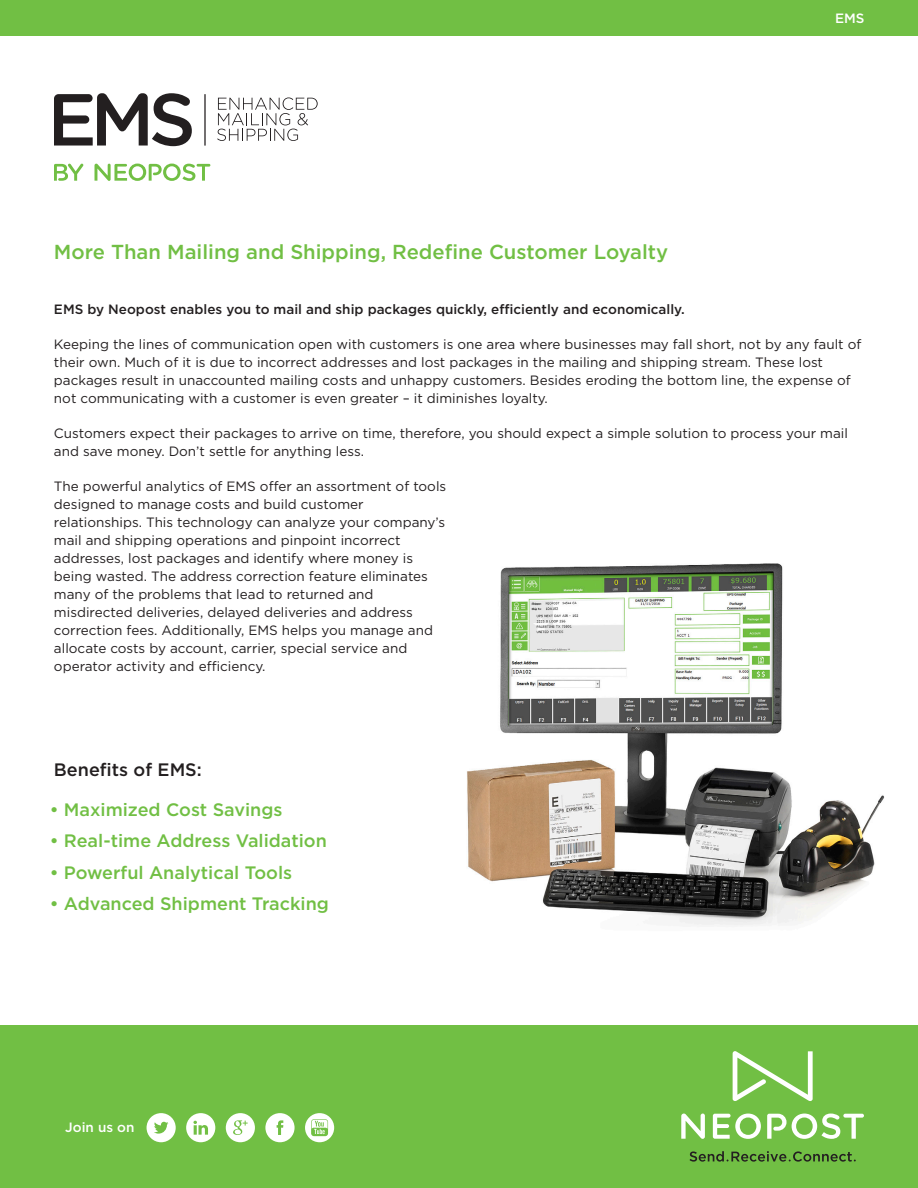
<style>
.page{position:relative;width:918px;height:1188px;background:#fff}
.page>*{position:absolute;margin:0;border:0;box-sizing:border-box;transform-origin:0 0}
.Neo_Sub_1{font:500 20.25px "Gotham";color:#71bf44}
.Neo_Sub_1-2{font:500 18px "Gotham";color:#71bf44}
.Neo_Body_Txt{font:500 18px "Gotham";color:#231f20}
.Neo_Body_Txt-2{font:13.5px/18px "Gotham";color:#231f20}
.Neo_Body_Txt-3{font:500 13.5px "Gotham";color:#231f20}
.Neo_Body_Txt-4{font:500 13.5px "Gotham";color:#fff}
</style>
<div class="page">
<div style="left:0;top:0;width:918px;height:36px;background:#71bf44"></div>
<img style="left:467px;top:563px;width:417px;height:363px">
<div style="left:0;top:1025px;width:918px;height:163px;background:#71bf44"></div>
<svg style="left:713px;top:1114px;width:48px;height:25px"></svg>
<svg style="left:767px;top:1114px;width:97px;height:25px"></svg>
<svg style="left:690px;top:1151px;width:166px;height:11px"></svg>
<svg style="left:681px;top:1114px;width:24px;height:25px"></svg>
<svg style="left:733px;top:1051px;width:80px;height:50px"></svg>
<svg style="left:265px;top:1113px;width:30px;height:29px"></svg>
<svg style="left:305px;top:1113px;width:29px;height:29px"></svg>
<svg style="left:226px;top:1113px;width:29px;height:29px"></svg>
<svg style="left:186px;top:1113px;width:29px;height:29px"></svg>
<svg style="left:147px;top:1113px;width:29px;height:29px"></svg>
<svg style="left:95px;top:164px;width:115px;height:17px"></svg>
<svg style="left:54px;top:164px;width:29px;height:17px"></svg>
<svg style="left:54px;top:93px;width:138px;height:53px"></svg>
<hr style="left:204px;top:94px;width:2px;height:52px;background:#231f20">
<svg style="left:217px;top:97px;width:101px;height:44px"></svg>
<p class="Neo_Sub_1" style="left:54px;top:238px;width:616px">More Than Mailing and Shipping, Redefine Customer Loyalty</p>
<p class="Neo_Body_Txt-4" style="left:835px;top:10px;width:31px">EMS</p>
<p class="Neo_Body_Txt-3" style="left:54px;top:301px;width:632px">EMS by Neopost enables you to mail and ship packages quickly, efficiently and economically.</p>
<p class="Neo_Body_Txt-2" style="left:54px;top:335px;width:809px">Keeping the lines of communication open with customers is one area where businesses may fall short, not by any fault of their own. Much of it is due to incorrect addresses and lost packages in the mailing and shipping stream. These lost packages result in unaccounted mailing costs and unhappy customers. Besides eroding the bottom line, the expense of not communicating with a customer is even greater – it diminishes loyalty.</p>
<p class="Neo_Body_Txt-2" style="left:54px;top:424px;width:796px">Customers expect their packages to arrive on time, therefore, you should expect a simple solution to process your mail and save money. Don’t settle for anything less.</p>
<p class="Neo_Body_Txt-2" style="left:54px;top:477px;width:394px">The powerful analytics of EMS offer an assortment of tools designed to manage costs and build customer relationships. This technology can analyze your company’s mail and shipping operations and pinpoint incorrect addresses, lost packages and identify where money is being wasted. The address correction feature eliminates many of the problems that lead to returned and misdirected deliveries, delayed deliveries and address correction fees. Additionally, EMS helps you manage and allocate costs by account, carrier, special service and operator activity and efficiency.</p>
<p class="Neo_Body_Txt" style="left:54px;top:758px;width:149px">Benefits of EMS:</p>
<p class="Neo_Sub_1-2" style="left:50px;top:798px;width:234px">• Maximized Cost Savings</p>
<p class="Neo_Sub_1-2" style="left:50px;top:829px;width:279px">• Real-time Address Validation</p>
<p class="Neo_Sub_1-2" style="left:50px;top:861px;width:244px">• Powerful Analytical Tools</p>
<p class="Neo_Sub_1-2" style="left:50px;top:892px;width:281px">• Advanced Shipment Tracking</p>
<p class="Neo_Body_Txt-4" style="left:65px;top:1118px;width:71px">Join us on</p>
</div>
